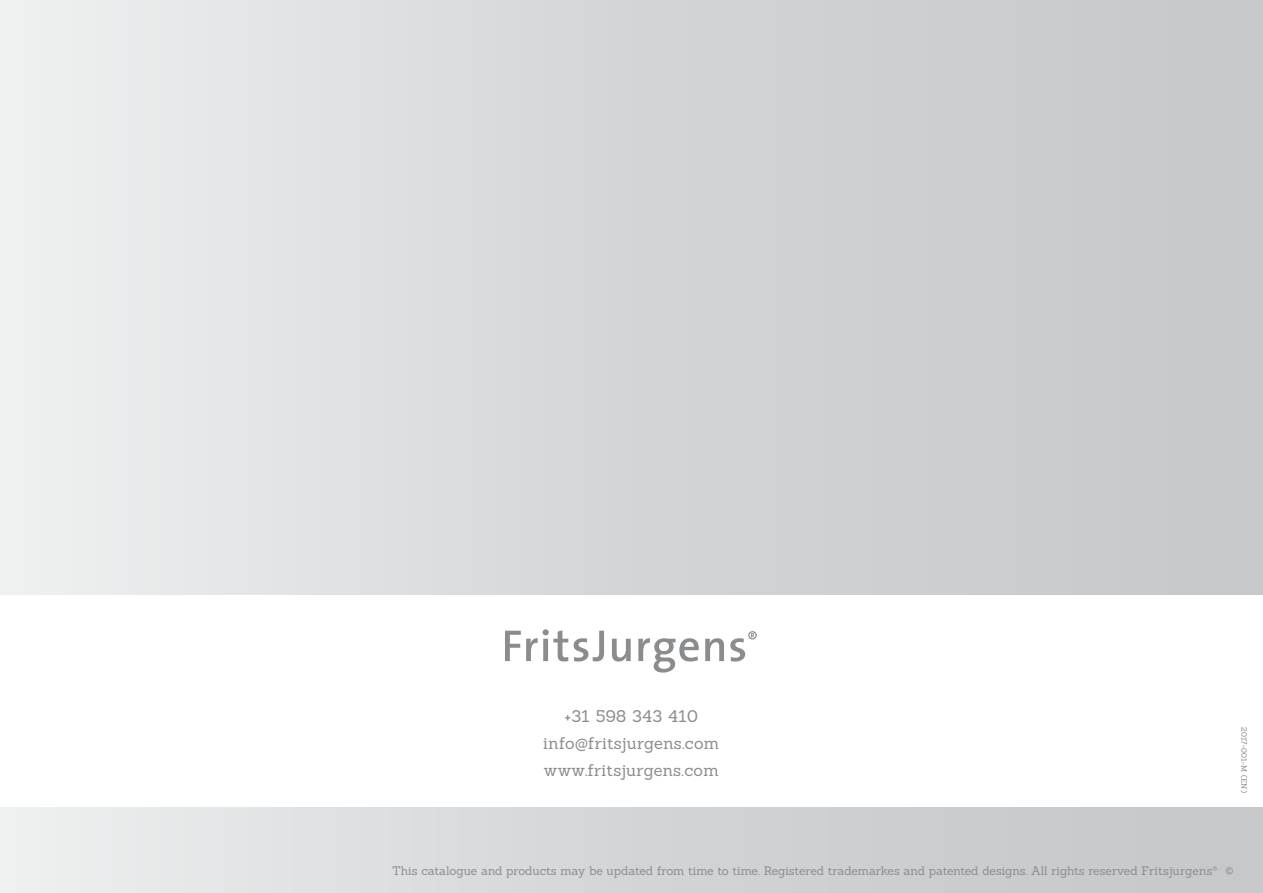
<style>
.page{position:relative;width:1263px;height:893px;background:#fff}
.page>*{position:absolute;margin:0;border:0;box-sizing:border-box;transform-origin:0 0}
.t1{font:16.5px/27px "Sanchez";letter-spacing:.015em;color:#8a8c8e;text-align:center}
.t2{font:12px "Sanchez";letter-spacing:-.005em;color:#8a8c8e}
.t3{font:7.5px "Sanchez";letter-spacing:.02em;color:#8a8c8e}
</style>
<div class="page">
<svg style="left:0;top:595px;width:1263px;height:298px"></svg>
<svg style="left:505px;top:629px;width:63px;height:32px"></svg>
<svg style="left:574px;top:631px;width:30px;height:30px"></svg>
<svg style="left:612px;top:639px;width:19px;height:22px"></svg>
<svg style="left:638px;top:638px;width:61px;height:35px"></svg>
<svg style="left:705px;top:638px;width:19px;height:23px"></svg>
<svg style="left:730px;top:631px;width:27px;height:30px"></svg>
<h1 class="t1" style="left:543px;top:703px;width:177px">+31 598 343 410 info@fritsjurgens.com www.fritsjurgens.com</h1>
<p class="t3" style="left:1249px;top:727px;width:67px;rotate:90deg">2017-001-M (EN)</p>
<p class="t2" style="left:392px;top:863px;width:843px">This catalogue and products may be updated from time to time. Registered trademarkes and patented designs. All rights reserved Fritsjurgens<sup>®</sup> ©</p>
</div>
